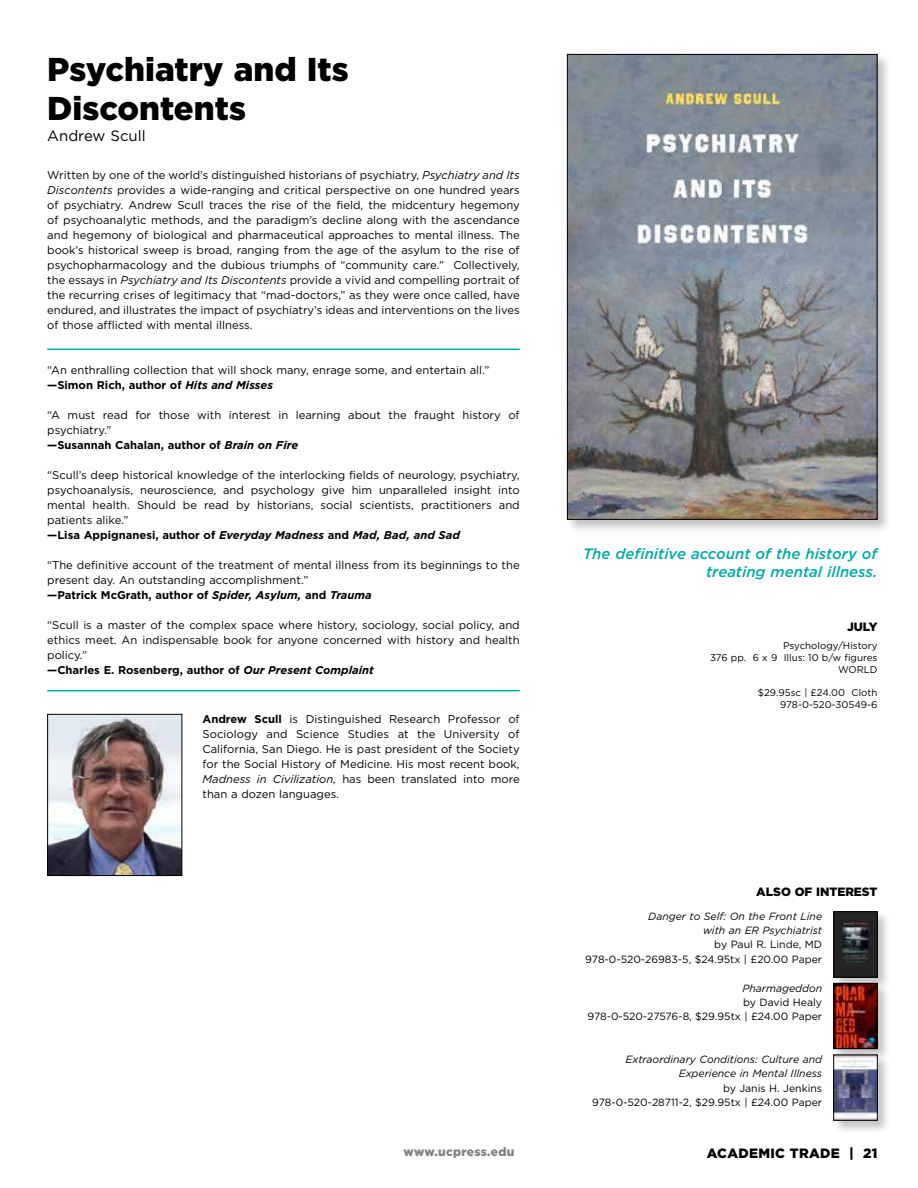
<style>
.page{position:relative;width:918px;height:1188px;background:#fff}
.page>*{position:absolute;margin:0;border:0;box-sizing:border-box;transform-origin:0 0}
.t1{font:900 33px/39px "Gotham";color:#000}
.t2{font:italic 500 15px/18px "Gotham";color:#00aaa6;text-align:right}
.t3{font:15px "Gotham";color:#000}
.t4{font:900 13.5px "Gotham";letter-spacing:.025em;color:#000}
.t5{font:900 12px "Gotham";color:#000}
.t6{font:900 12px "Gotham";letter-spacing:.025em;color:#808285}
.t7{font:11.25px/15px "Gotham";color:#000}
.t8{font:10.5px/14.2px "Gotham";color:#000;text-align:right}
.t9{font:italic 10.5px/14.2px "Gotham";color:#000;text-align:right}
.t10{font:9.75px/11.7px "Gotham";color:#000;text-align:right}
.s1{font-style:italic}
.s2{font-weight:700}
.s3{font-weight:700;font-style:italic}
</style>
<div class="page">
<div style="left:566px;top:53px;width:326px;height:481px;background:#000;opacity:.24"></div>
<img style="left:569px;top:56px;width:307px;height:462px">
<div style="left:567px;top:54px;width:311px;height:466px;border:1px solid #000"></div>
<img style="left:49px;top:716px;width:131px;height:158px">
<div style="left:47px;top:714px;width:135px;height:162px;border:1px solid #000"></div>
<div style="left:832px;top:910px;width:59px;height:81px;background:#000;opacity:.24"></div>
<img style="left:836px;top:913px;width:40px;height:62px">
<div style="left:834px;top:911px;width:44px;height:66px;border:1px solid #000"></div>
<div style="left:832px;top:982px;width:59px;height:81px;background:#000;opacity:.24"></div>
<img style="left:836px;top:985px;width:40px;height:62px">
<div style="left:834px;top:983px;width:44px;height:66px;border:1px solid #000"></div>
<div style="left:832px;top:1053px;width:59px;height:81px;background:#000;opacity:.24"></div>
<img style="left:836px;top:1057px;width:40px;height:62px">
<div style="left:834px;top:1055px;width:44px;height:66px;border:1px solid #000"></div>
<hr style="left:47px;top:349px;width:473px;height:1px;background:#00aaa6">
<hr style="left:47px;top:690px;width:473px;height:1px;background:#00aaa6">
<h1 class="t1" style="left:47px;top:49px;width:303px">Psychiatry and Its<br>Discontents</h1>
<h2 class="t3" style="left:47px;top:128px;width:100px">Andrew Scull</h2>
<p class="t7" style="left:47px;top:167px;width:474px;text-align:justify">Written by one of the world’s distinguished historians of psychiatry, <span class="s1">Psychiatry and Its Discontents</span> provides a wide-ranging and critical perspective on one hundred years of psychiatry. Andrew Scull traces the rise of the field, the midcentury hegemony of psychoanalytic methods, and the paradigm’s decline along with the ascendance and hegemony of biological and pharmaceutical approaches to mental illness. The book’s historical sweep is broad, ranging from the age of the asylum to the rise of psychopharmacology and the dubious triumphs of “community care.” Collectively, the essays in <span class="s1">Psychiatry and Its Discontents</span> provide a vivid and compelling portrait of the recurring crises of legitimacy that “mad-doctors,” as they were once called, have endured, and illustrates the impact of psychiatry’s ideas and interventions on the lives of those afflicted with mental illness.</p>
<p class="t7" style="left:47px;top:362px;width:444px">“An enthralling collection that will shock many, enrage some, and entertain all.” <span class="s2">—Simon Rich, author of</span> <span class="s3">Hits and Misses</span></p>
<p class="t7" style="left:47px;top:407px;width:474px">“A must read for those with interest in learning about the fraught history of psychiatry.”<br><span class="s2">—Susannah Cahalan, author of</span> <span class="s3">Brain on Fire</span></p>
<p class="t7" style="left:47px;top:467px;width:474px">“Scull’s deep historical knowledge of the interlocking fields of neurology, psychiatry, psychoanalysis, neuroscience, and psychology give him unparalleled insight into mental health. Should be read by historians, social scientists, practitioners and patients alike.”<br><span class="s2">—Lisa Appignanesi, author of</span> <span class="s3">Everyday Madness</span> <span class="s2">and</span> <span class="s3">Mad, Bad, and Sad</span></p>
<p class="t7" style="left:47px;top:557px;width:474px">“The definitive account of the treatment of mental illness from its beginnings to the present day. An outstanding accomplishment.”<br><span class="s2">—Patrick McGrath, author of</span> <span class="s3">Spider, Asylum,</span> <span class="s2">and</span> <span class="s3">Trauma</span></p>
<p class="t7" style="left:47px;top:617px;width:474px">“Scull is a master of the complex space where history, sociology, social policy, and ethics meet. An indispensable book for anyone concerned with history and health policy.”<br><span class="s2">—Charles E. Rosenberg, author of</span> <span class="s3">Our Present Complaint</span></p>
<p class="t7" style="left:202px;top:712px;width:319px;text-align:justify"><span class="s2">Andrew Scull</span> is Distinguished Research Professor of Sociology and Science Studies at the University of California, San Diego. He is past president of the Society for the Social History of Medicine. His most recent book, <span class="s1">Madness in Civilization,</span> has been translated into more than a dozen languages.</p>
<h2 class="t2" style="left:583px;top:544px;width:296px">The definitive account of the history of treating mental illness.</h2>
<p class="t5" style="left:847px;top:620px;width:32px">JULY</p>
<p class="t10" style="left:710px;top:640px;width:169px">Psychology/History<br>376 pp. 6 x 9 Illus: 10 b/w figures<br>WORLD</p>
<p class="t10" style="left:758px;top:687px;width:121px">$29.95sc | £24.00 Cloth<br>978-0-520-30549-6</p>
<p class="t5" style="left:756px;top:885px;width:123px">ALSO OF INTEREST</p>
<p class="t9" style="left:648px;top:909px;width:175px">Danger to Self: On the Front Line with an ER Psychiatrist</p>
<p class="t8" style="left:585px;top:937px;width:238px">by Paul R. Linde, MD<br>978-0-520-26983-5, $24.95tx | £20.00 Paper</p>
<p class="t9" style="left:742px;top:981px;width:81px">Pharmageddon</p>
<p class="t8" style="left:587px;top:995px;width:236px">by David Healy<br>978-0-520-27576-8, $29.95tx | £24.00 Paper</p>
<p class="t9" style="left:626px;top:1052px;width:198px">Extraordinary Conditions: Culture and<br>Experience in Mental Illness</p>
<p class="t8" style="left:592px;top:1081px;width:231px">by Janis H. Jenkins<br>978-0-520-28711-2, $29.95tx | £24.00 Paper</p>
<p class="t6" style="left:404px;top:1145px;width:112px">www.ucpress.edu</p>
<p class="t4" style="left:707px;top:1145px;width:172px">ACADEMIC TRADE | 21</p>
</div>
